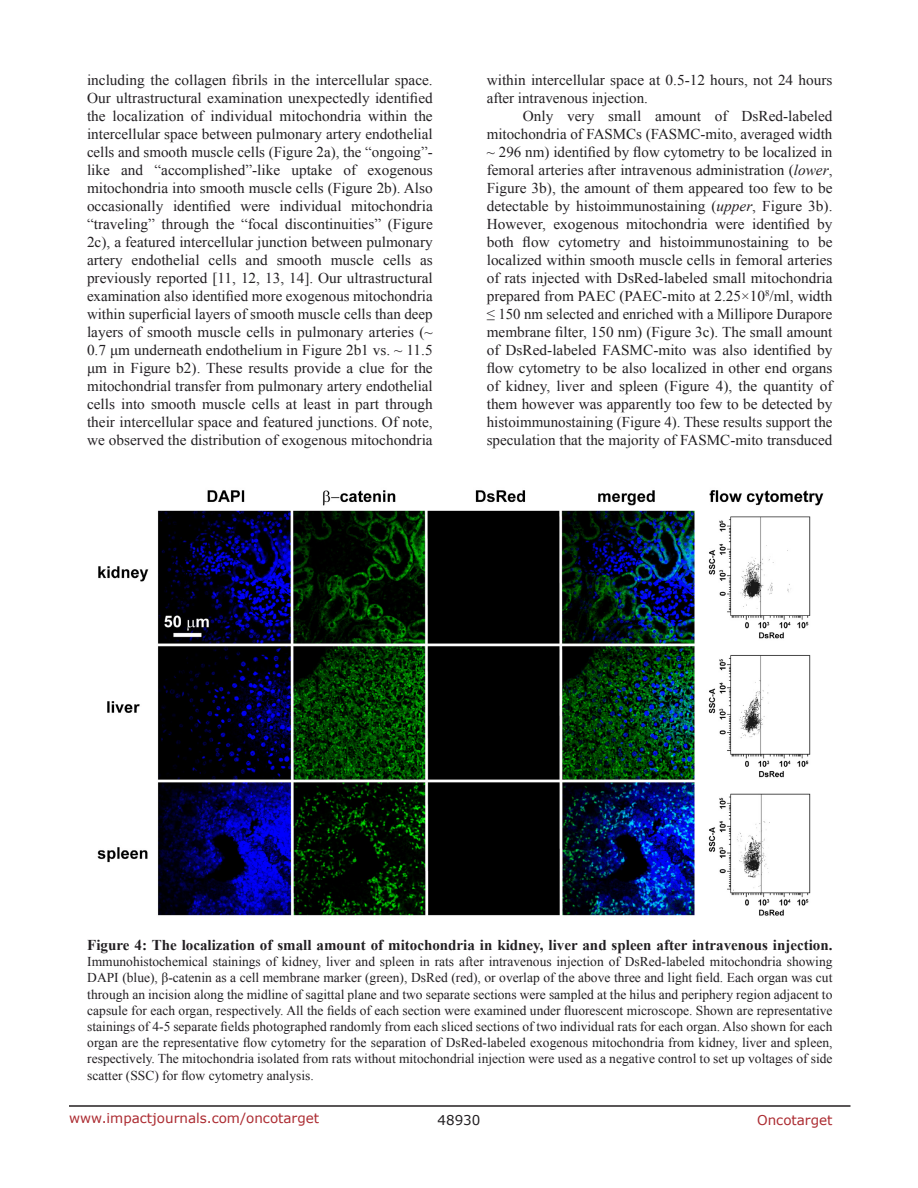
<style>
.page{position:relative;width:918px;height:1188px;background:#fff}
.page>*{position:absolute;margin:0;border:0;box-sizing:border-box;transform-origin:0 0}
.BodyText{font:15px/18px "Times New Roman";color:#221f22;text-align:justify}
.FigureText{font:700 15px "Times New Roman";color:#221f22}
.FigureText-2{font:13.5px/16.2px "Times New Roman";color:#221f22;text-align:justify}
.t1{font:13.5px "Verdana";color:#ac2b31}
.t2{font:13.5px "Verdana";color:#221f22}
.s1{font-style:italic}
</style>
<div class="page">
<hr style="left:69px;top:1105px;width:781px;height:2px;background:#231f20">
<img style="left:97px;top:490px;width:727px;height:426px">
<p class="BodyText" style="left:87px;top:71px;width:347px">including the collagen fibrils in the intercellular space.<br>Our ultrastructural examination unexpectedly identified the localization of individual mitochondria within the intercellular space between pulmonary artery endothelial cells and smooth muscle cells (Figure 2a), the “ongoing”- like and “accomplished”-like uptake of exogenous mitochondria into smooth muscle cells (Figure 2b). Also occasionally identified were individual mitochondria “traveling” through the “focal discontinuities” (Figure 2c), a featured intercellular junction between pulmonary artery endothelial cells and smooth muscle cells as previously reported [11, 12, 13, 14]. Our ultrastructural examination also identified more exogenous mitochondria within superficial layers of smooth muscle cells than deep layers of smooth muscle cells in pulmonary arteries (~ 0.7 μm underneath endothelium in Figure 2b1 vs. ~ 11.5 μm in Figure b2). These results provide a clue for the mitochondrial transfer from pulmonary artery endothelial cells into smooth muscle cells at least in part through their intercellular space and featured junctions. Of note, we observed the distribution of exogenous mitochondria</p>
<p class="BodyText" style="left:487px;top:71px;width:347px">within intercellular space at 0.5-12 hours, not 24 hours after intravenous injection.</p>
<p class="BodyText" style="left:487px;top:107px;width:347px;text-indent:36px">Only very small amount of DsRed-labeled mitochondria of FASMCs (FASMC-mito, averaged width ~ 296 nm) identified by flow cytometry to be localized in femoral arteries after intravenous administration (<span class="s1">lower</span>, Figure 3b), the amount of them appeared too few to be detectable by histoimmunostaining (<span class="s1">upper</span>, Figure 3b).<br>However, exogenous mitochondria were identified by both flow cytometry and histoimmunostaining to be localized within smooth muscle cells in femoral arteries of rats injected with DsRed-labeled small mitochondria prepared from PAEC (PAEC-mito at 2.25×10<sup>8</sup>/ml, width ≤ 150 nm selected and enriched with a Millipore Durapore membrane filter, 150 nm) (Figure 3c). The small amount of DsRed-labeled FASMC-mito was also identified by flow cytometry to be also localized in other end organs of kidney, liver and spleen (Figure 4), the quantity of them however was apparently too few to be detected by histoimmunostaining (Figure 4). These results support the speculation that the majority of FASMC-mito transduced</p>
<p class="FigureText" style="left:87px;top:935px;width:747px">Figure 4: The localization of small amount of mitochondria in kidney, liver and spleen after intravenous injection.</p>
<p class="FigureText-2" style="left:87px;top:953px;width:747px">Immunohistochemical stainings of kidney, liver and spleen in rats after intravenous injection of DsRed-labeled mitochondria showing DAPI (blue), β-catenin as a cell membrane marker (green), DsRed (red), or overlap of the above three and light field. Each organ was cut through an incision along the midline of sagittal plane and two separate sections were sampled at the hilus and periphery region adjacent to capsule for each organ, respectively. All the fields of each section were examined under fluorescent microscope. Shown are representative stainings of 4-5 separate fields photographed randomly from each sliced sections of two individual rats for each organ. Also shown for each organ are the representative flow cytometry for the separation of DsRed-labeled exogenous mitochondria from kidney, liver and spleen, respectively. The mitochondria isolated from rats without mitochondrial injection were used as a negative control to set up voltages of side scatter (SSC) for flow cytometry analysis.</p>
<p class="t1" style="left:69px;top:1109px;width:252px">www.impactjournals.com/oncotarget</p>
<p class="t2" style="left:438px;top:1111px;width:44px">48930</p>
<p class="t1" style="left:757px;top:1111px;width:77px">Oncotarget</p>
</div>
